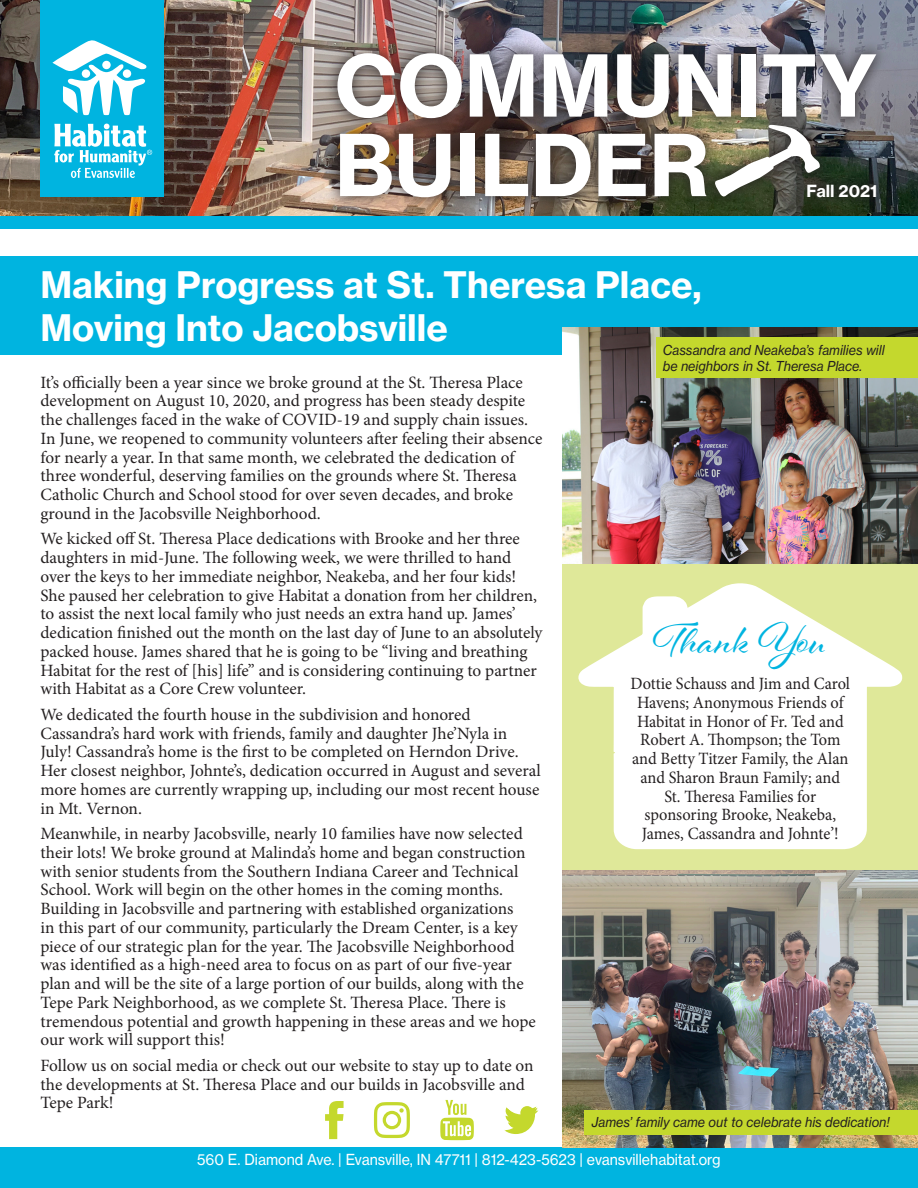
<style>
.page{position:relative;width:918px;height:1188px;background:#fff}
.page>*{position:absolute;margin:0;border:0;box-sizing:border-box;transform-origin:0 0}
.Headers{font:83.7px "N Haas Grotesk TX Pro 75 Bd";color:#fff}
.t1{font:46.5px "Al Fresco";color:#00b4e0}
.Headers-2{font:36px/43.2px "N Haas Grotesk TX Pro 75 Bd";color:#fff}
.t2{font:17.25px/18.8px "Minion Pro";letter-spacing:-.005em;color:#231f20}
.t3{font:17.25px/18.8px "Minion Pro";letter-spacing:-.005em;color:#231f20;text-align:center;scale:.95 1}
.Headers-3{font:16.5px "N Haas Grotesk TX Pro 75 Bd";color:#fff}
.t4{font:15px "N Haas Grotesk TX Pro 55 Rg";color:#fff;scale:.95 1}
.Picture_Caption{font:13.5px/16.2px "N Haas Grotesk TX Pro 56 It";color:#231f20;scale:.95 1}
</style>
<div class="page">
<div style="left:0;top:1148px;width:918px;height:40px;background:#00b4e0"></div>
<img style="left:0;top:0;width:918px;height:216px">
<div style="left:40px;top:0;width:124px;height:197px;background:#00b4e0"></div>
<div style="left:0;top:216px;width:918px;height:13px;background:#00b4e0"></div>
<svg style="left:52px;top:40px;width:94px;height:75px"></svg>
<svg style="left:54px;top:124px;width:98px;height:54px"></svg>
<div style="left:323px;top:39px;width:567px;height:173px;background:#231f20;opacity:.75"></div>
<div style="left:794px;top:170px;width:97px;height:41px;background:#231f20;opacity:.75"></div>
<div style="left:0;top:256px;width:918px;height:99px;background:#00b4e0"></div>
<div style="left:563px;top:505px;width:355px;height:436px;background:#dfe899"></div>
<img style="left:562px;top:327px;width:356px;height:237px">
<img style="left:562px;top:870px;width:356px;height:278px">
<div style="left:585px;top:1110px;width:333px;height:24px;background:#c4d82d"></div>
<div style="left:656px;top:338px;width:262px;height:40px;background:#c4d82d"></div>
<svg style="left:578px;top:583px;width:325px;height:266px;fill:#fff"></svg>
<div style="left:627px;top:687px;width:226px;height:150px;background:#fff"></div>
<svg style="left:325px;top:1101px;width:19px;height:38px"></svg>
<svg style="left:504px;top:1106px;width:34px;height:28px"></svg>
<svg style="left:440px;top:1100px;width:34px;height:40px"></svg>
<svg style="left:374px;top:1102px;width:36px;height:36px"></svg>
<p class="Headers" style="left:335px;top:33px;width:544px">COMMUNITY</p>
<p class="Headers" style="left:335px;top:113px;width:376px">BUILDER</p>
<p class="Headers-3" style="left:807px;top:180px;width:72px">Fall 2021</p>
<p class="Headers-2" style="left:40px;top:263px;width:663px">Making Progress at St. Theresa Place,<br>Moving Into Jacobsville</p>
<p class="t2" style="left:40px;top:373px;width:504px">It’s officially been a year since we broke ground at the St. Theresa Place development on August 10, 2020, and progress has been steady despite the challenges faced in the wake of COVID-19 and supply chain issues.<br>In June, we reopened to community volunteers after feeling their absence for nearly a year. In that same month, we celebrated the dedication of three wonderful, deserving families on the grounds where St. Theresa Catholic Church and School stood for over seven decades, and broke ground in the Jacobsville Neighborhood.</p>
<p class="t2" style="left:40px;top:529px;width:504px">We kicked off St. Theresa Place dedications with Brooke and her three daughters in mid-June. The following week, we were thrilled to hand over the keys to her immediate neighbor, Neakeba, and her four kids!<br>She paused her celebration to give Habitat a donation from her children, to assist the next local family who just needs an extra hand up. James’ dedication finished out the month on the last day of June to an absolutely packed house. James shared that he is going to be “living and breathing Habitat for the rest of [his] life” and is considering continuing to partner with Habitat as a Core Crew volunteer.</p>
<p class="t2" style="left:40px;top:705px;width:502px">We dedicated the fourth house in the subdivision and honored Cassandra’s hard work with friends, family and daughter Jhe’Nyla in July! Cassandra’s home is the first to be completed on Herndon Drive.<br>Her closest neighbor, Johnte’s, dedication occurred in August and several more homes are currently wrapping up, including our most recent house in Mt. Vernon.</p>
<p class="t2" style="left:40px;top:824px;width:497px">Meanwhile, in nearby Jacobsville, nearly 10 families have now selected their lots! We broke ground at Malinda’s home and began construction with senior students from the Southern Indiana Career and Technical School. Work will begin on the other homes in the coming months.<br>Building in Jacobsville and partnering with established organizations<br>in this part of our community, particularly the Dream Center, is a key piece of our strategic plan for the year. The Jacobsville Neighborhood was identified as a high-need area to focus on as part of our five-year plan and will be the site of a large portion of our builds, along with the Tepe Park Neighborhood, as we complete St. Theresa Place. There is tremendous potential and growth happening in these areas and we hope our work will support this!</p>
<p class="t2" style="left:40px;top:1056px;width:495px">Follow us on social media or check out our website to stay up to date on the developments at St. Theresa Place and our builds in Jacobsville and<br>Tepe Park!</p>
<p class="Picture_Caption" style="left:592px;top:1114px;width:316px">James’ family came out to celebrate his dedication!</p>
<p class="Picture_Caption" style="left:663px;top:342px;width:235px">Cassandra and Neakeba’s families will be neighbors in St. Theresa Place.</p>
<p class="t1" style="left:653px;top:608px;width:176px">Thank You</p>
<p class="t3" style="left:631px;top:674px;width:232px">Dottie Schauss and Jim and Carol<br>Havens; Anonymous Friends of<br>Habitat in Honor of Fr. Ted and<br>Robert A. Thompson; the Tom and Betty Titzer Family, the Alan and Sharon Braun Family; and<br>St. Theresa Families for sponsoring Brooke, Neakeba,<br>James, Cassandra and Johnte’!</p>
<p class="t4" style="left:197px;top:1150px;width:553px">560 E. Diamond Ave. | Evansville, IN 47711 | 812-423-5623 | evansvillehabitat.org</p>
</div>
